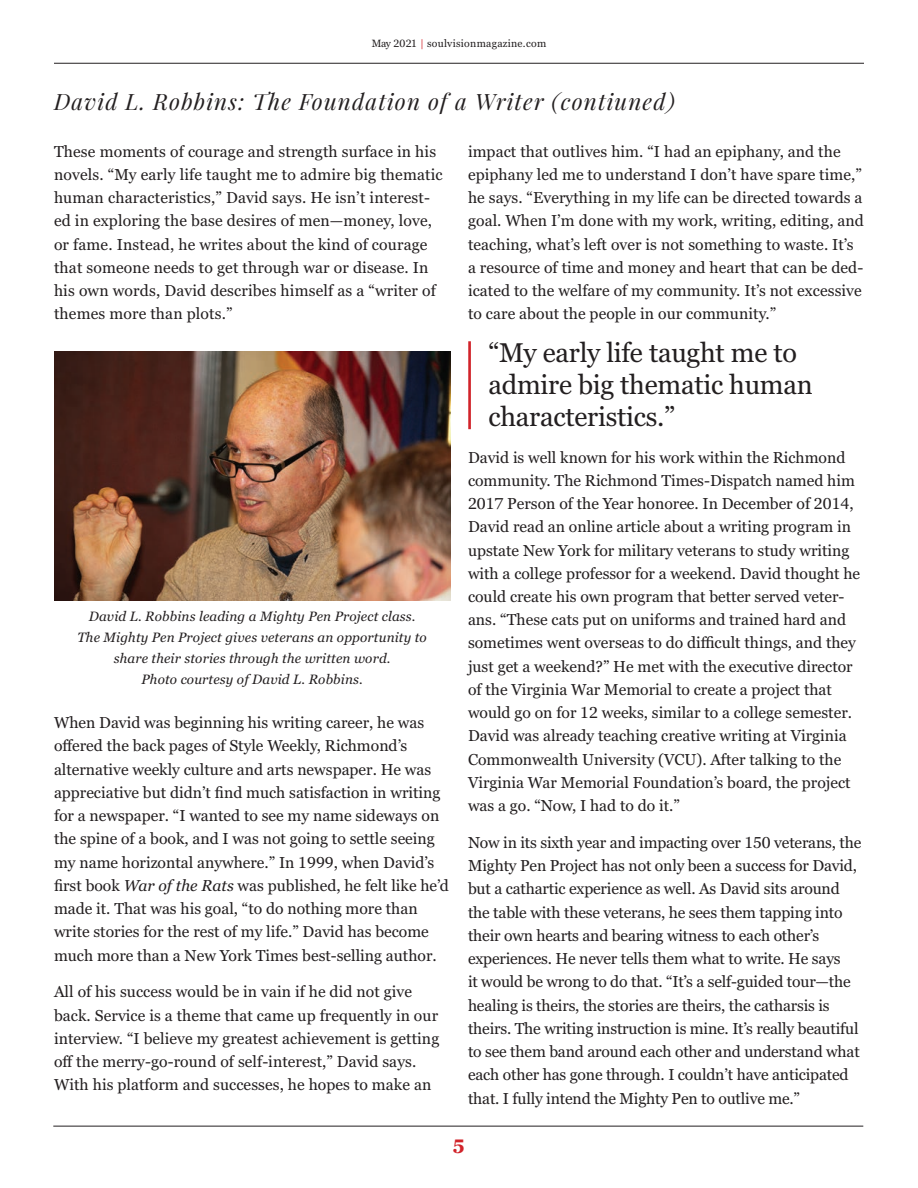
<style>
.page{position:relative;width:918px;height:1188px;background:#fff}
.page>*{position:absolute;margin:0;border:0;box-sizing:border-box;transform-origin:0 0}
.t1{font:27px/32.4px "Georgia Pro";letter-spacing:-.01em;color:#231f20}
.t2{font:italic 22.5px "Playfair Display";letter-spacing:.05em;color:#231f20}
.t3{font:700 19.5px "Georgia Pro";color:#d1232a}
.t4{font:15.75px/23.2px "Georgia Pro";color:#231f20}
.t5{font:italic 13.5px/21px "Georgia Pro";letter-spacing:.01em;color:#231f20;text-align:center}
.t6{font:10.5px "Georgia Pro";letter-spacing:.025em;color:#231f20}
.s1{color:#d1232a}
.s2{font-style:italic}
</style>
<div class="page">
<hr style="left:53px;top:1126px;width:810px;height:1px;background:#231f20">
<hr style="left:54px;top:63px;width:810px;height:1px;background:#231f20">
<img style="left:54px;top:351px;width:396px;height:250px">
<hr style="left:468px;top:341px;width:3px;height:88px;background:#d1232a">
<p class="t6" style="left:372px;top:38px;width:176px">May 2021 <span class="s1">|</span> soulvisionmagazine.com</p>
<h2 class="t2" style="left:54px;top:87px;width:622px">David L. Robbins: The Foundation of a Writer (contiuned)</h2>
<p class="t4" style="left:54px;top:140px;width:390px">These moments of courage and strength surface in his novels. “My early life taught me to admire big thematic human characteristics,” David says. He isn’t interest&shy;ed in exploring the base desires of men—money, love, or fame. Instead, he writes about the kind of courage that someone needs to get through war or disease. In his own words, David describes himself as a “writer of themes more than plots.”</p>
<p class="t5" style="left:77px;top:606px;width:351px">David L. Robbins leading a Mighty Pen Project class.<br>The Mighty Pen Project gives veterans an opportunity to share their stories through the written word.<br>Photo courtesy of David L. Robbins.</p>
<p class="t4" style="left:54px;top:712px;width:396px">When David was beginning his writing career, he was offered the back pages of Style Weekly, Richmond’s alternative weekly culture and arts newspaper. He was appreciative but didn’t find much satisfaction in writing for a newspaper. “I wanted to see my name sideways on the spine of a book, and I was not going to settle seeing my name horizontal anywhere.” In 1999, when David’s first book <span class="s2">War of the Rats</span> was published, he felt like he’d made it. That was his goal, “to do nothing more than write stories for the rest of my life.” David has become much more than a New York Times best-selling author.</p>
<p class="t4" style="left:54px;top:981px;width:387px">All of his success would be in vain if he did not give back. Service is a theme that came up frequently in our interview. “I believe my greatest achievement is getting off the merry-go-round of self-interest,” David says.<br>With his platform and successes, he hopes to make an</p>
<p class="t4" style="left:468px;top:140px;width:398px">impact that outlives him. “I had an epiphany, and the epiphany led me to understand I don’t have spare time,” he says. “Everything in my life can be directed towards a goal. When I’m done with my work, writing, editing, and teaching, what’s left over is not something to waste. It’s a resource of time and money and heart that can be ded&shy;icated to the welfare of my community. It’s not excessive to care about the people in our community.”</p>
<h1 class="t1" style="left:489px;top:337px;width:326px">“My early life taught me to admire big thematic human characteristics.”</h1>
<p class="t4" style="left:468px;top:446px;width:394px">David is well known for his work within the Richmond community. The Richmond Times-Dispatch named him 2017 Person of the Year honoree. In December of 2014, David read an online article about a writing program in upstate New York for military veterans to study writing with a college professor for a weekend. David thought he could create his own program that better served veter&shy;ans. “These cats put on uniforms and trained hard and sometimes went overseas to do difficult things, and they just get a weekend?” He met with the executive director of the Virginia War Memorial to create a project that would go on for 12 weeks, similar to a college semester.<br>David was already teaching creative writing at Virginia Commonwealth University (VCU). After talking to the Virginia War Memorial Foundation’s board, the project was a go. “Now, I had to do it.”</p>
<p class="t4" style="left:468px;top:832px;width:395px">Now in its sixth year and impacting over 150 veterans, the Mighty Pen Project has not only been a success for David, but a cathartic experience as well. As David sits around the table with these veterans, he sees them tapping into their own hearts and bearing witness to each other’s experiences. He never tells them what to write. He says<br>it would be wrong to do that. “It’s a self-guided tour—the healing is theirs, the stories are theirs, the catharsis is theirs. The writing instruction is mine. It’s really beautiful to see them band around each other and understand what each other has gone through. I couldn’t have anticipated that. I fully intend the Mighty Pen to outlive me.”</p>
<p class="t3" style="left:453px;top:1135px;width:14px">5</p>
</div>
